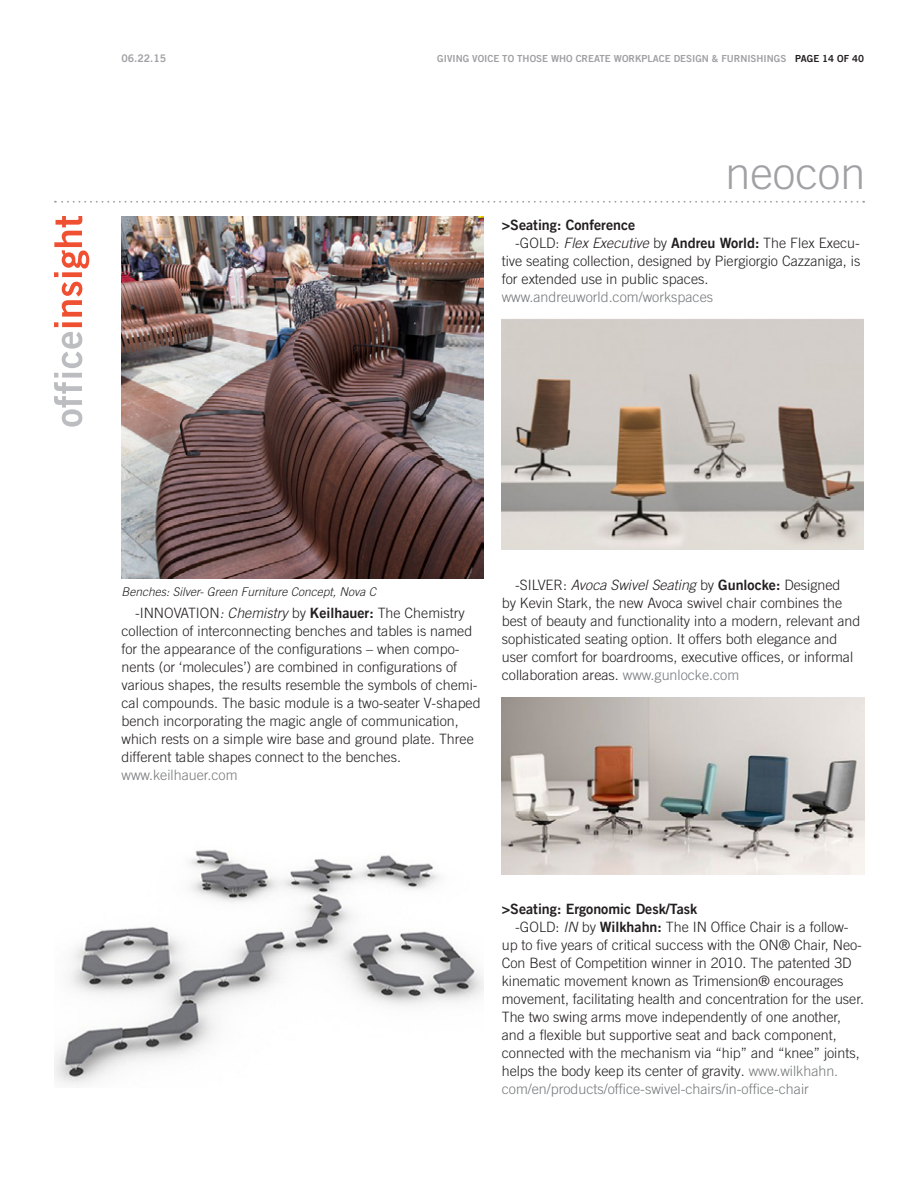
<style>
.page{position:relative;width:918px;height:1188px;background:#fff}
.page>*{position:absolute;margin:0;border:0;box-sizing:border-box;transform-origin:0 0}
.t1{font:300 45px "Trade Gothic LT Com";color:#a1a1a5}
.Feature_Text{font:300 14.25px/18px "Trade Gothic LT Com";color:#231f20}
.Feature_Subhead{font:14.25px "Trade Gothic LT Com Bd 2";color:#231f20}
.Captions{font:italic 300 12px "Trade Gothic LT Com";color:#231f20}
.t2{font:10.5px "Trade Gothic LT Com Bd 2";color:#a1a1a5}
.t3{font:9.75px "Trade Gothic LT Com Bd 2";color:#a1a1a5}
.s1{color:#231f20}
.s2{font-style:italic}
.s3{font-family:"Trade Gothic LT Com Bd 2";font-weight:400}
.s4{color:#76787b}
</style>
<div class="page">
<svg style="left:55px;top:201px;width:809px;height:2px"></svg>
<svg style="left:54px;top:216px;width:35px;height:211px"></svg>
<img style="left:54px;top:849px;width:430px;height:236px">
<img style="left:122px;top:216px;width:362px;height:362px">
<img style="left:502px;top:319px;width:362px;height:231px">
<img style="left:502px;top:698px;width:362px;height:177px">
<p class="t2" style="left:121px;top:52px;width:46px">06.22.15</p>
<p class="t3" style="left:437px;top:52px;width:428px">GIVING VOICE TO THOSE WHO CREATE WORKPLACE DESIGN &amp; FURNISHINGS <span class="s1">PAGE 14 OF 40</span></p>
<h1 class="t1" style="left:725px;top:146px;width:142px">neocon</h1>
<p class="Feature_Subhead" style="left:502px;top:216px;width:135px">&gt;Seating: Conference</p>
<p class="Feature_Text" style="left:502px;top:234px;width:360px;text-indent:14px">-GOLD: <span class="s2">Flex Executive</span> by <span class="s3">Andreu World:</span> The Flex Execu&shy;tive seating collection, designed by Piergiorgio Cazzaniga, is for extended use in public spaces. <span class="s4">www.andreuworld.com/workspaces</span></p>
<p class="Captions" style="left:122px;top:585px;width:256px">Benches: Silver- Green Furniture Concept, Nova C</p>
<p class="Feature_Text" style="left:122px;top:604px;width:361px;text-indent:14px">-INNOVATION<span class="s2">: Chemistry</span> by <span class="s3">Keilhauer:</span> The Chemistry collection of interconnecting benches and tables is named for the appearance of the configurations – when compo&shy;nents (or ‘molecules’) are combined in configurations of various shapes, the results resemble the symbols of chemi&shy;cal compounds. The basic module is a two-seater V-shaped bench incorporating the magic angle of communication, which rests on a simple wire base and ground plate. Three different table shapes connect to the benches. <span class="s4">www.keilhauer.com</span></p>
<p class="Feature_Text" style="left:502px;top:576px;width:360px;text-indent:14px">-SILVER: <span class="s2">Avoca Swivel Seating</span> by <span class="s3">Gunlocke:</span> Designed<br>by Kevin Stark, the new Avoca swivel chair combines the best of beauty and functionality into a modern, relevant and sophisticated seating option. It offers both elegance and user comfort for boardrooms, executive offices, or informal collaboration areas. <span class="s4">www.gunlocke.com</span></p>
<p class="Feature_Subhead" style="left:502px;top:900px;width:197px">&gt;Seating: Ergonomic Desk/Task</p>
<p class="Feature_Text" style="left:502px;top:918px;width:364px;text-indent:14px">-GOLD: <span class="s2">IN</span> by <span class="s3">Wilkhahn:</span> The IN Office Chair is a follow&shy;up to five years of critical success with the ON® Chair, Neo-Con Best of Competition winner in 2010. The patented 3D kinematic movement known as Trimension® encourages movement, facilitating health and concentration for the user.<br>The two swing arms move independently of one another, and a flexible but supportive seat and back component, connected with the mechanism via “hip” and “knee” joints, helps the body keep its center of gravity. <span class="s4">www.wilkhahn. com/en/products/office-swivel-chairs/in-office-chair</span></p>
</div>
